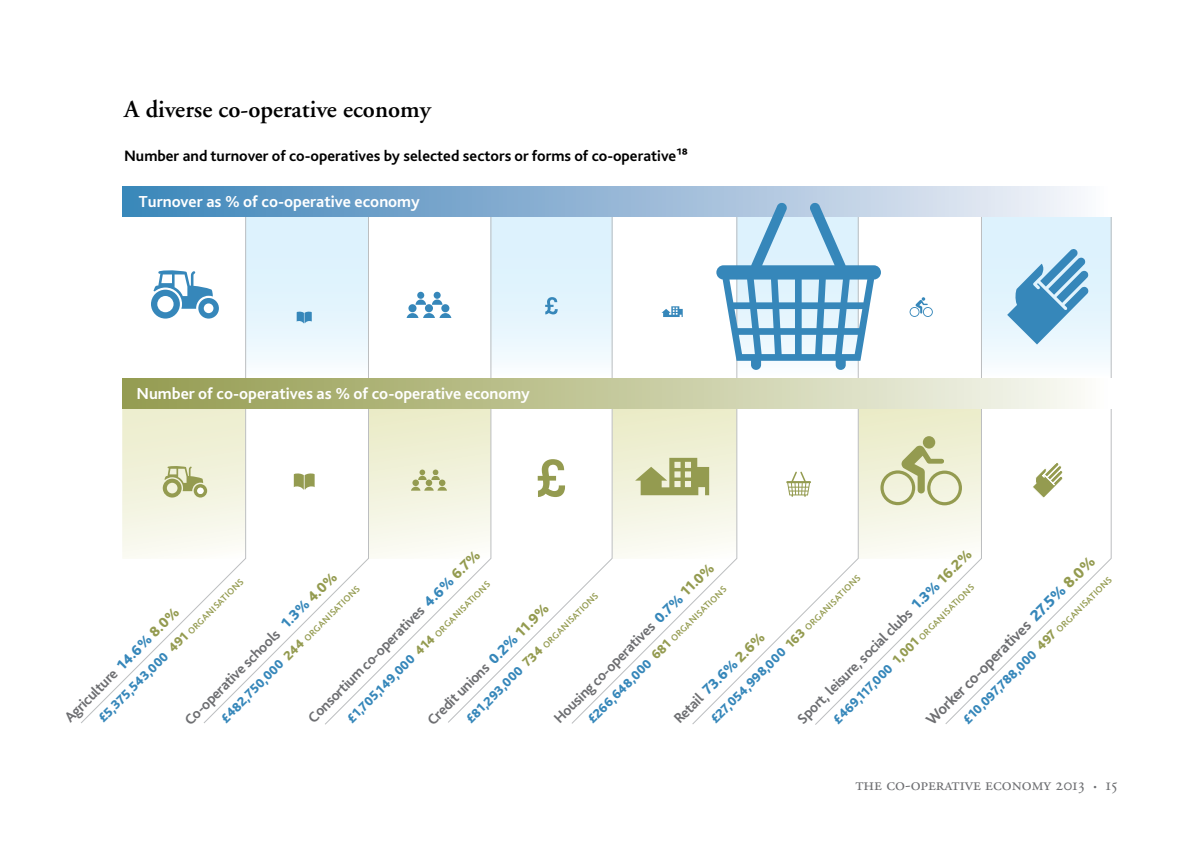
<style>
.page{position:relative;width:1191px;height:844px;background:#fff}
.page>*{position:absolute;margin:0;border:0;box-sizing:border-box;transform-origin:0 0}
.t1{font:600 24.5px "Adobe Garamond";color:#000}
.t2{font:17.5px "Adobe Garamond Regular SC";color:#6d6e71}
.t3{font:700 16.62px "Bliss 2";color:#fff}
.t4{font:700 16.1px "Bliss 2";color:#6d6e71}
.t5{font:700 15.75px "Bliss 2";color:#000}
.t6{font:700 15.05px "Bliss 2";color:#6d6e71}
.t7{font:800 13.3px "Bliss 2";color:#3687ba}
.t8{font:12.78px "Bliss 2";color:#949b50}
.s1{font-weight:800;color:#3687ba}
.s2{font-weight:800;color:#949b50}
.s3{color:#949b50}
.s4{font-weight:400;font-size:12.78px;color:#949b50}
.s5{font-weight:800;font-size:13.3px;color:#3687ba}
.s6{font-weight:800;font-size:13.3px}
.s7{font-size:8.75px}
</style>
<div class="page">
<svg style="left:81px;top:216px;width:122px;height:507px"></svg>
<svg style="left:203px;top:216px;width:121px;height:507px"></svg>
<svg style="left:324px;top:216px;width:123px;height:509px"></svg>
<svg style="left:447px;top:216px;width:124px;height:507px"></svg>
<svg style="left:571px;top:216px;width:121px;height:508px"></svg>
<svg style="left:945px;top:216px;width:166px;height:508px"></svg>
<svg style="left:692px;top:216px;width:166px;height:508px"></svg>
<div style="left:122px;top:186px;width:989px;height:30px;background:linear-gradient(to right,#3a82b7,#f7f3f9)"></div>
<div style="left:122px;top:378px;width:989px;height:30px;background:linear-gradient(to right,#939a4c,#f9faf4)"></div>
<svg style="left:716px;top:202px;width:165px;height:168px"></svg>
<svg style="left:368px;top:405px;width:123px;height:153px"></svg>
<svg style="left:406px;top:292px;width:45px;height:26px"></svg>
<svg style="left:858px;top:405px;width:123px;height:153px"></svg>
<svg style="left:909px;top:297px;width:23px;height:20px"></svg>
<svg style="left:612px;top:405px;width:125px;height:153px"></svg>
<svg style="left:661px;top:306px;width:21px;height:11px"></svg>
<svg style="left:1031px;top:461px;width:32px;height:38px"></svg>
<svg style="left:1007px;top:249px;width:81px;height:95px;background:#93c2de"></svg>
<svg style="left:297px;top:311px;width:15px;height:12px"></svg>
<svg style="left:294px;top:473px;width:21px;height:16px"></svg>
<svg style="left:151px;top:269px;width:68px;height:49px"></svg>
<h1 class="t1" style="left:124px;top:96px;width:308px">A diverse co-operative economy</h1>
<p class="t5" style="left:124px;top:146px;width:565px">Number and turnover of co-operatives by selected sectors or forms of co-operative18</p>
<p class="t3" style="left:139px;top:191px;width:282px">Turnover as % of co-operative economy</p>
<p class="t3" style="left:136px;top:382px;width:395px">Number of co-operatives as % of co-operative economy</p>
<p class="t6" style="left:793px;top:714px;width:241px;rotate:-45deg">Sport, leisure, social clubs <span class="s1">1.3%</span> <span class="s2">16.2%</span></p>
<p class="t6" style="left:304px;top:713px;width:238px;rotate:-45deg">Consortium co-operatives <span class="s1">4.6%</span> <span class="s2">6.7%</span></p>
<p class="t4" style="left:921px;top:715px;width:233px;rotate:-45deg">Worker co-operatives <span class="s1">27.5%</span> <span class="s2">8.0%</span></p>
<p class="t6" style="left:549px;top:714px;width:221px;rotate:-45deg">Housing co-operatives <span class="s1">0.7%</span> <span class="s2">11.0%</span></p>
<p class="t6" style="left:180px;top:715px;width:211px;rotate:-45deg">Co-operative schools <span class="s1">1.3%</span> <span class="s2">4.0%</span></p>
<p class="t7" style="left:343px;top:714px;width:198px;rotate:-45deg">£1,705,149,000 <span class="s3">414</span> <span class="s4">ORGANISATIONS</span></p>
<p class="t7" style="left:706px;top:715px;width:207px;rotate:-45deg">£27,054,998,000 <span class="s3">163</span> <span class="s4">ORGANISATIONS</span></p>
<p class="t7" style="left:959px;top:715px;width:206px;rotate:-45deg">£10,097,788,000 <span class="s3">497</span> <span class="s4">ORGANISATIONS</span></p>
<p class="t7" style="left:95px;top:714px;width:200px;rotate:-45deg">£5,375,543,000 <span class="s3">491</span> <span class="s4">ORGANISATIONS</span></p>
<p class="t8" style="left:829px;top:715px;width:195px;rotate:-45deg"><span class="s5">£469,117,000</span> <span class="s6">1,001</span> ORGANISATIONS</p>
<p class="t8" style="left:217px;top:714px;width:192px;rotate:-45deg"><span class="s5">£482,750,000</span> <span class="s6">244</span> ORGANISATIONS</p>
<p class="t8" style="left:584px;top:715px;width:192px;rotate:-45deg"><span class="s5">£266,648,000</span> <span class="s6">681</span> ORGANISATIONS</p>
<p class="t8" style="left:462px;top:715px;width:182px;rotate:-45deg"><span class="s5">£81,293,000</span> <span class="s6">734</span> ORGANISATIONS</p>
<p class="t6" style="left:423px;top:715px;width:167px;rotate:-45deg">Credit unions <span class="s1">0.2%</span> <span class="s2">11.9%</span></p>
<p class="t6" style="left:60px;top:712px;width:157px;rotate:-45deg">Agriculture <span class="s1">14.6%</span> <span class="s2">8.0%</span></p>
<p class="t6" style="left:669px;top:714px;width:123px;rotate:-45deg">Retail <span class="s1">73.6%</span> <span class="s2">2.6%</span></p>
<p class="t2" style="left:855px;top:774px;width:264px">the co-operative economy 2013 <span class="s7">•</span> 15</p>
</div>
